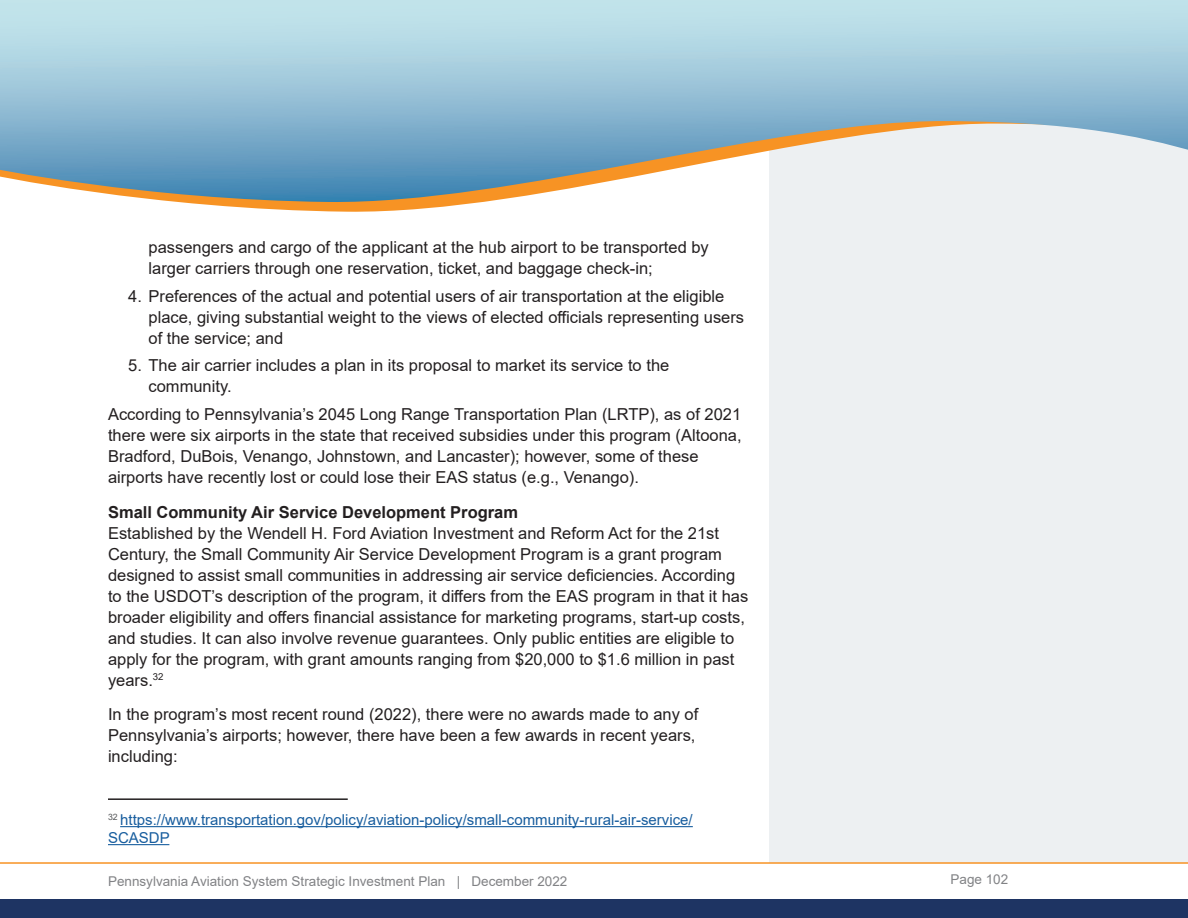
<style>
.page{position:relative;width:1188px;height:918px;background:#fff}
.page>*{position:absolute;margin:0;border:0;box-sizing:border-box;transform-origin:0 0}
.body_text{font:16.5px/21px "Arial";color:#231f20}
.Subhead_3{font:700 16.5px "Arial";color:#231f20}
.footnote{font:15px/18px "Arial";color:#175d9e}
.t1{font:13.5px "Arial";color:#818285}
</style>
<div class="page">
<div style="left:769px;top:94px;width:419px;height:823px;background:#edf0f2"></div>
<hr style="left:120px;top:826px;width:573px;height:1px;background:#175d9e">
<hr style="left:108px;top:844px;width:61px;height:1px;background:#175d9e">
<svg style="left:0;top:862px;width:1188px;height:38px"></svg>
<svg style="left:200px;top:204px;width:265px;height:8px;fill:#f79324"></svg>
<svg style="left:0;top:0;width:1188px;height:204px"></svg>
<div style="left:0;top:900px;width:1188px;height:18px;background:#1e3463"></div>
<hr style="left:108px;top:798px;width:240px;height:2px;background:#231f20">
<p class="body_text" style="left:148px;top:236px;width:562px">passengers and cargo of the applicant at the hub airport to be transported by larger carriers through one reservation, ticket, and baggage check-in;</p>
<p class="body_text" style="left:148px;top:285px;width:597px;text-indent:-20px">4. Preferences of the actual and potential users of air transportation at the eligible place, giving substantial weight to the views of elected officials representing users of the service; and</p>
<p class="body_text" style="left:148px;top:355px;width:522px;text-indent:-20px">5. The air carrier includes a plan in its proposal to market its service to the community.</p>
<p class="body_text" style="left:108px;top:404px;width:635px">According to Pennsylvania’s 2045 Long Range Transportation Plan (LRTP), as of 2021 there were six airports in the state that received subsidies under this program (Altoona, Bradford, DuBois, Venango, Johnstown, and Lancaster); however, some of these airports have recently lost or could lose their EAS status (e.g., Venango).</p>
<p class="Subhead_3" style="left:108px;top:500px;width:412px">Small Community Air Service Development Program</p>
<p class="body_text" style="left:108px;top:522px;width:642px">Established by the Wendell H. Ford Aviation Investment and Reform Act for the 21st Century, the Small Community Air Service Development Program is a grant program designed to assist small communities in addressing air service deficiencies. According to the USDOT’s description of the program, it differs from the EAS program in that it has broader eligibility and offers financial assistance for marketing programs, start-up costs, and studies. It can also involve revenue guarantees. Only public entities are eligible to apply for the program, with grant amounts ranging from $20,000 to $1.6 million in past years.<sup>32</sup></p>
<p class="body_text" style="left:108px;top:704px;width:592px">In the program’s most recent round (2022), there were no awards made to any of<br>Pennsylvania’s airports; however, there have been a few awards in recent years, including:</p>
<p class="footnote" style="left:108px;top:811px;width:586px"><sup>32</sup> https://www.transportation.gov/policy/aviation-policy/small-community-rural-air-service/<br>SCASDP</p>
<p class="t1" style="left:108px;top:872px;width:461px">Pennsylvania Aviation System Strategic Investment Plan | December 2022</p>
<p class="t1" style="left:951px;top:870px;width:59px">Page 102</p>
</div>
